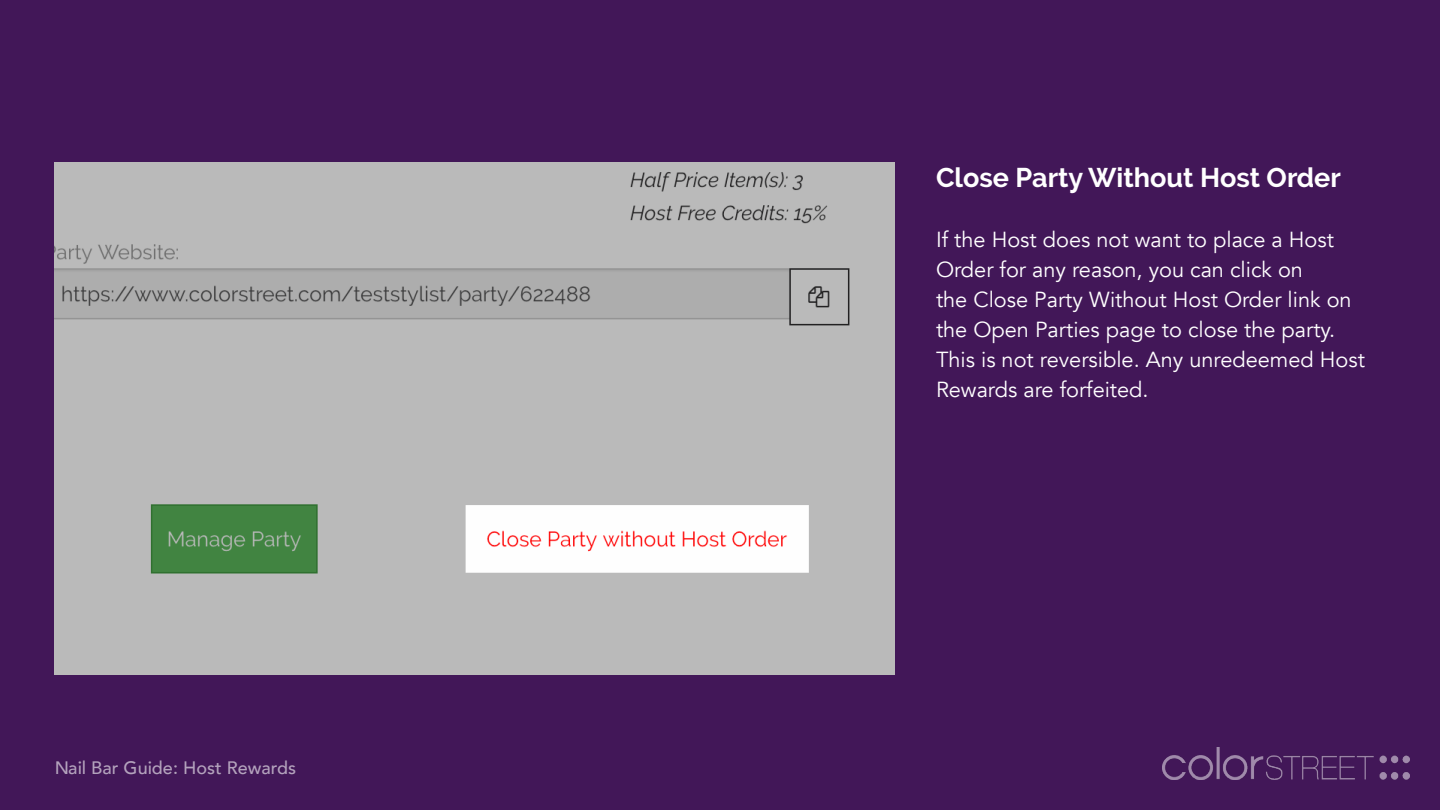
<style>
.page{position:relative;width:1440px;height:810px;background:#421758}
.page>*{position:absolute;margin:0;border:0;box-sizing:border-box;transform-origin:0 0}
.t1{font:700 27px "Raleway";color:#fff}
.t2{font:21.75px/30px "Avenir";color:#fff}
.t3{font:500 18px "Avenir";color:#fff}
</style>
<div class="page">
<img style="left:1163px;top:747px;width:247px;height:33px">
<img style="left:54px;top:162px;width:840px;height:513px">
<p class="t3" style="left:54px;top:752px;width:244px">Nail Bar Guide: Host Rewards</p>
<p class="t1" style="left:936px;top:162px;width:406px">Close Party Without Host Order</p>
<p class="t2" style="left:936px;top:225px;width:430px">If the Host does not want to place a Host Order for any reason, you can click on<br>the Close Party Without Host Order link on the Open Parties page to close the party.<br>This is not reversible. Any unredeemed Host Rewards are forfeited.</p>
</div>
